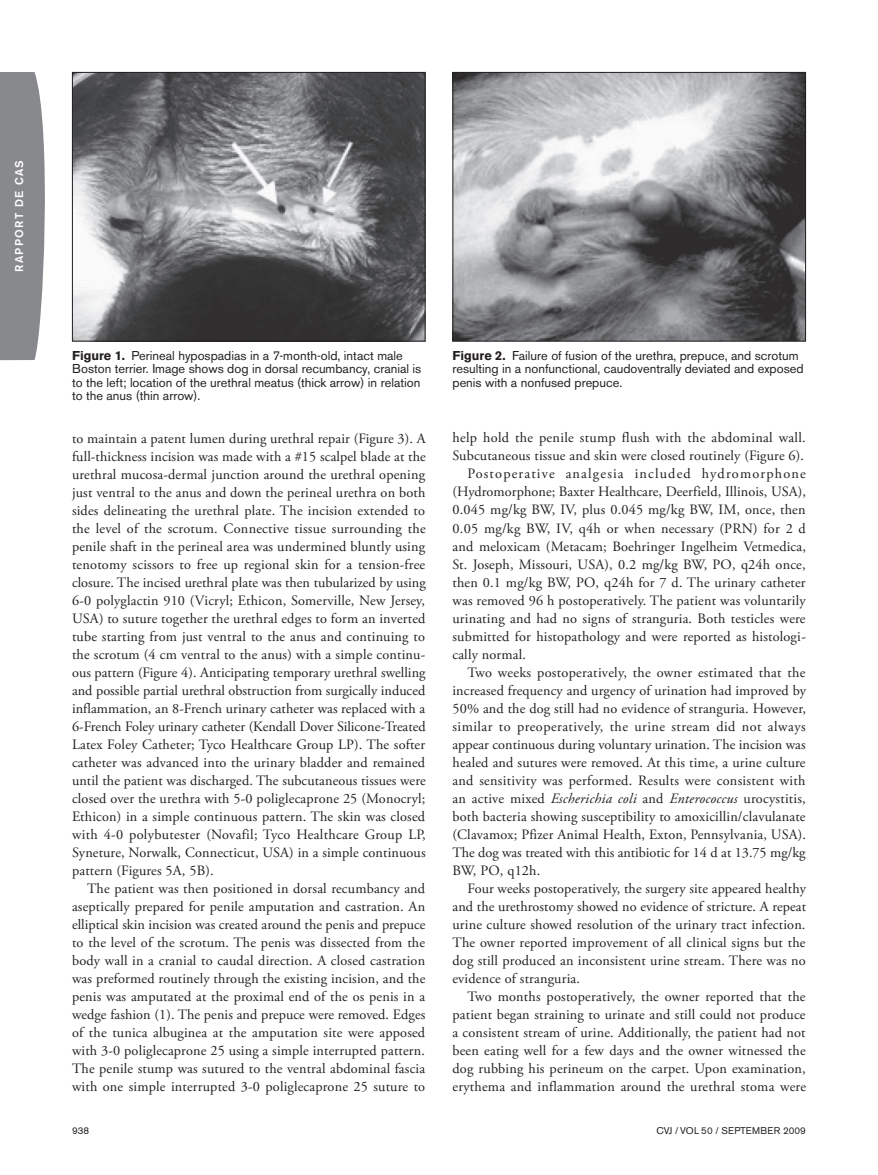
<style>
.page{position:relative;width:878px;height:1175px;background:#fff}
.page>*{position:absolute;margin:0;border:0;box-sizing:border-box;transform-origin:0 0}
.t1{font:14.25px/18px "Adobe Garamond Pro";letter-spacing:.01em;color:#231f20;text-align:justify}
.t2{font:14.25px "Adobe Garamond Pro";letter-spacing:.035em;color:#231f20}
.t3{font:14.25px "Adobe Garamond Pro";letter-spacing:.085em;color:#231f20}
.t4{font:12.75px/13.5px "Akzidenz Grotesk BE";color:#231f20}
.t5{font:500 11.25px "Akzidenz Grotesk BE";letter-spacing:.115em;color:#fff}
.t6{font:9.75px "Akzidenz Grotesk BE";letter-spacing:.02em;color:#231f20}
.s1{font-weight:700}
.s2{font-style:italic}
</style>
<div class="page">
<div style="left:0;top:72px;width:45px;height:288px;background:#87898c"></div>
<img style="left:74px;top:74px;width:349px;height:265px">
<div style="left:72px;top:72px;width:353px;height:269px;border:1px solid #231f20"></div>
<img style="left:454px;top:74px;width:350px;height:265px">
<div style="left:452px;top:72px;width:354px;height:269px;border:1px solid #231f20"></div>
<p class="t5" style="left:12px;top:272px;width:113px;rotate:-90deg">RAPPORT DE CAS</p>
<p class="t4" style="left:72px;top:348px;width:351px"><span class="s1">Figure 1.</span> Perineal hypospadias in a 7-month-old, intact male Boston terrier. Image shows dog in dorsal recumbancy, cranial is to the left; location of the urethral meatus (thick arrow) in relation to the anus (thin arrow).</p>
<p class="t4" style="left:452px;top:348px;width:352px"><span class="s1">Figure 2.</span> Failure of fusion of the urethra, prepuce, and scrotum resulting in a nonfunctional, caudoventrally deviated and exposed penis with a nonfused prepuce.</p>
<p class="t1" style="left:72px;top:429px;width:355px">to maintain a patent lumen during urethral repair (Figure 3). A full-thickness incision was made with a #15 scalpel blade at the urethral mucosa-dermal junction around the urethral opening just ventral to the anus and down the perineal urethra on both sides delineating the urethral plate. The incision extended to the level of the scrotum. Connective tissue surrounding the penile shaft in the perineal area was undermined bluntly using tenotomy scissors to free up regional skin for a tension-free closure. The incised urethral plate was then tubularized by using 6-0 polyglactin 910 (Vicryl; Ethicon, Somerville, New Jersey, USA) to suture together the urethral edges to form an inverted tube starting from just ventral to the anus and continuing to the scrotum (4 cm ventral to the anus) with a simple continu&shy;ous pattern (Figure 4). Anticipating temporary urethral swelling and possible partial urethral obstruction from surgically induced inflammation, an 8-French urinary catheter was replaced with a 6-French Foley urinary catheter (Kendall Dover Silicone-Treated Latex Foley Catheter; Tyco Healthcare Group LP). The softer catheter was advanced into the urinary bladder and remained until the patient was discharged. The subcutaneous tissues were closed over the urethra with 5-0 poliglecaprone 25 (Monocryl; Ethicon) in a simple continuous pattern. The skin was closed with 4-0 polybutester (Novafil; Tyco Healthcare Group LP, Syneture, Norwalk, Connecticut, USA) in a simple continuous pattern (Figures 5A, 5B).</p>
<p class="t1" style="left:72px;top:879px;width:355px;text-indent:15px">The patient was then positioned in dorsal recumbancy and aseptically prepared for penile amputation and castration. An elliptical skin incision was created around the penis and prepuce to the level of the scrotum. The penis was dissected from the body wall in a cranial to caudal direction. A closed castration was preformed routinely through the existing incision, and the penis was amputated at the proximal end of the os penis in a wedge fashion (1). The penis and prepuce were removed. Edges of the tunica albuginea at the amputation site were apposed with 3-0 poliglecaprone 25 using a simple interrupted pattern.<br>The penile stump was sutured to the ventral abdominal fascia with one simple interrupted 3-0 poliglecaprone 25 suture to</p>
<p class="t1" style="left:452px;top:429px;width:355px">help hold the penile stump flush with the abdominal wall.</p>
<p class="t1" style="left:452px;top:447px;width:353px">Subcutaneous tissue and skin were closed routinely (Figure 6).</p>
<p class="t3" style="left:467px;top:465px;width:340px">Postoperative analgesia included hydromorphone</p>
<p class="t1" style="left:452px;top:483px;width:355px">(Hydromorphone; Baxter Healthcare, Deerfield, Illinois, USA),</p>
<p class="t1" style="left:452px;top:501px;width:354px">0.045 mg/kg BW, IV, plus 0.045 mg/kg BW, IM, once, then</p>
<p class="t1" style="left:452px;top:519px;width:355px">0.05 mg/kg BW, IV, q4h or when necessary (PRN) for 2 d</p>
<p class="t1" style="left:452px;top:537px;width:355px">and meloxicam (Metacam; Boehringer Ingelheim Vetmedica,</p>
<p class="t1" style="left:452px;top:555px;width:354px">St. Joseph, Missouri, USA), 0.2 mg/kg BW, PO, q24h once,</p>
<p class="t1" style="left:452px;top:573px;width:354px">then 0.1 mg/kg BW, PO, q24h for 7 d. The urinary catheter</p>
<p class="t1" style="left:452px;top:591px;width:354px">was removed 96 h postoperatively. The patient was voluntarily</p>
<p class="t1" style="left:452px;top:609px;width:354px">urinating and had no signs of stranguria. Both testicles were</p>
<p class="t1" style="left:452px;top:627px;width:355px">submitted for histopathology and were reported as histologi-</p>
<p class="t1" style="left:452px;top:645px;width:75px">cally normal.</p>
<p class="t1" style="left:467px;top:663px;width:339px">Two weeks postoperatively, the owner estimated that the</p>
<p class="t1" style="left:452px;top:681px;width:355px">increased frequency and urgency of urination had improved by</p>
<p class="t1" style="left:452px;top:699px;width:355px">50% and the dog still had no evidence of stranguria. However,</p>
<p class="t2" style="left:452px;top:717px;width:355px">similar to preoperatively, the urine stream did not always</p>
<p class="t1" style="left:452px;top:735px;width:354px">appear continuous during voluntary urination. The incision was</p>
<p class="t1" style="left:452px;top:753px;width:354px">healed and sutures were removed. At this time, a urine culture</p>
<p class="t1" style="left:452px;top:771px;width:354px">and sensitivity was performed. Results were consistent with</p>
<p class="t1" style="left:452px;top:789px;width:355px">an active mixed <span class="s2">Escherichia coli</span> and <span class="s2">Enterococcus</span> urocystitis,</p>
<p class="t1" style="left:452px;top:807px;width:354px">both bacteria showing susceptibility to amoxicillin/clavulanate</p>
<p class="t1" style="left:452px;top:825px;width:355px">(Clavamox; Pfizer Animal Health, Exton, Pennsylvania, USA).</p>
<p class="t1" style="left:452px;top:843px;width:354px">The dog was treated with this antibiotic for 14 d at 13.75 mg/kg</p>
<p class="t1" style="left:452px;top:861px;width:89px">BW, PO, q12h.</p>
<p class="t1" style="left:467px;top:879px;width:340px">Four weeks postoperatively, the surgery site appeared healthy</p>
<p class="t1" style="left:452px;top:897px;width:355px">and the urethrostomy showed no evidence of stricture. A repeat</p>
<p class="t1" style="left:452px;top:915px;width:354px">urine culture showed resolution of the urinary tract infection.</p>
<p class="t1" style="left:452px;top:933px;width:354px">The owner reported improvement of all clinical signs but the</p>
<p class="t1" style="left:452px;top:951px;width:354px">dog still produced an inconsistent urine stream. There was no</p>
<p class="t1" style="left:452px;top:969px;width:129px">evidence of stranguria.</p>
<p class="t1" style="left:467px;top:987px;width:339px">Two months postoperatively, the owner reported that the</p>
<p class="t1" style="left:452px;top:1005px;width:354px">patient began straining to urinate and still could not produce</p>
<p class="t1" style="left:452px;top:1023px;width:354px">a consistent stream of urine. Additionally, the patient had not</p>
<p class="t1" style="left:452px;top:1041px;width:354px">been eating well for a few days and the owner witnessed the</p>
<p class="t1" style="left:452px;top:1059px;width:354px">dog rubbing his perineum on the carpet. Upon examination,</p>
<p class="t1" style="left:452px;top:1077px;width:355px">erythema and inflammation around the urethral stoma were</p>
<p class="t6" style="left:72px;top:1125px;width:19px">938</p>
<p class="t6" style="left:656px;top:1125px;width:151px">CVJ / VOL 50 / SEPTEMBER 2009</p>
</div>
